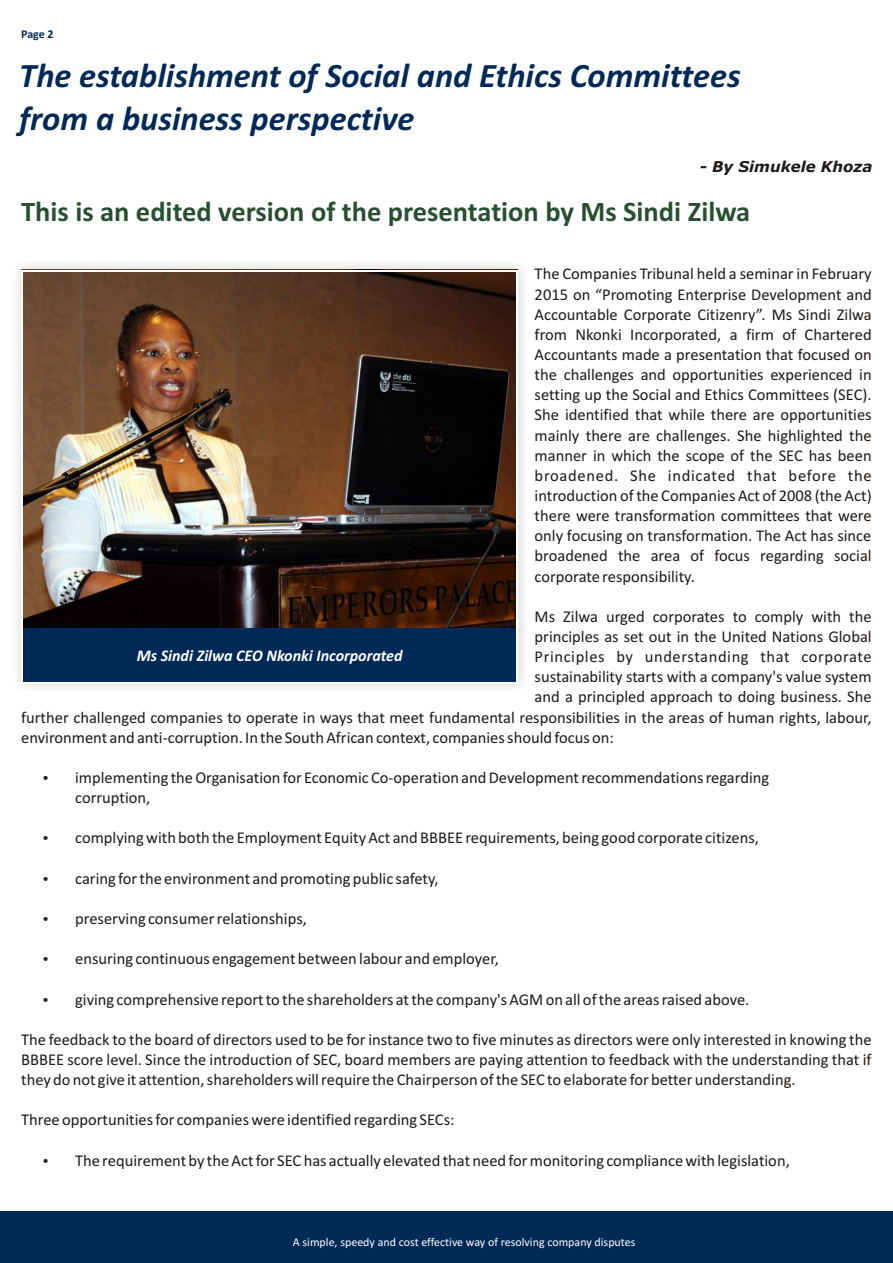
<style>
.page{position:relative;width:893px;height:1263px;background:#fff}
.page>*{position:absolute;margin:0;border:0;box-sizing:border-box;transform-origin:0 0}
.t1{font:italic 700 34.5px/42.2px "Calibri";color:#002957}
.t2{font:700 28.5px "Calibri";color:#294f33}
.t3{font:16.5px/20.1px "Calibri";color:#1f1a17;text-align:justify}
.t4{font:16.5px "Calibri";letter-spacing:.035em;color:#1f1a17}
.t5{font:italic 700 16.35px "Calibri";color:#fff}
.t6{font:italic 700 15px "Verdana";color:#1f1a17}
.t7{font:12px "Calibri";color:#fff}
.t8{font:700 12px "Calibri";color:#002957}
</style>
<div class="page">
<div style="left:0;top:1212px;width:893px;height:51px;background:#002957"></div>
<div style="left:13px;top:261px;width:513px;height:431px;background:#f1f1f1"></div>
<img style="left:23px;top:271px;width:493px;height:357px">
<hr style="left:21px;top:270px;width:497px;height:1px;background:#fff">
<div style="left:21px;top:628px;width:497px;height:54px;background:#002957"></div>
<hr style="left:21px;top:270px;width:2px;height:412px;background:#fff">
<hr style="left:516px;top:270px;width:2px;height:414px;background:#fff">
<hr style="left:21px;top:682px;width:497px;height:2px;background:#fff">
<p class="t8" style="left:21px;top:29px;width:34px">Page 2</p>
<h1 class="t1" style="left:19px;top:58px;width:723px">The establishment of Social and Ethics Committees from a business perspective</h1>
<p class="t6" style="left:700px;top:161px;width:174px">- By Simukele Khoza</p>
<h2 class="t2" style="left:21px;top:199px;width:731px">This is an edited version of the presentation by Ms Sindi Zilwa</h2>
<p class="t3" style="left:535px;top:265px;width:339px">The Companies Tribunal held a seminar in February 2015 on “Promoting Enterprise Development and Accountable Corporate Citizenry”. Ms Sindi Zilwa from Nkonki Incorporated, a firm of Chartered Accountants made a presentation that focused on the challenges and opportunities experienced in setting up the Social and Ethics Committees (SEC).<br>She identified that while there are opportunities mainly there are challenges. She highlighted the manner in which the scope of the SEC has been broadened. She indicated that before the introduction of the Companies Act of 2008 (the Act) there were transformation committees that were only focusing on transformation. The Act has since broadened the area of focus regarding social corporate responsibility.</p>
<p class="t3" style="left:535px;top:608px;width:339px">Ms Zilwa urged corporates to comply with the</p>
<p class="t3" style="left:535px;top:628px;width:339px">principles as set out in the United Nations Global</p>
<p class="t4" style="left:535px;top:650px;width:339px">Principles by understanding that corporate</p>
<p class="t3" style="left:535px;top:668px;width:339px">sustainability starts with a company's value system</p>
<p class="t3" style="left:535px;top:688px;width:339px">and a principled approach to doing business. She</p>
<p class="t3" style="left:21px;top:708px;width:852px">further challenged companies to operate in ways that meet fundamental responsibilities in the areas of human rights, labour,</p>
<p class="t3" style="left:21px;top:728px;width:594px">environment and anti-corruption. In the South African context, companies should focus on:</p>
<p class="t3" style="left:75px;top:769px;width:696px">implementing the Organisation for Economic Co-operation and Development recommendations regarding corruption,</p>
<p class="t3" style="left:75px;top:829px;width:685px">complying with both the Employment Equity Act and BBBEE requirements, being good corporate citizens,</p>
<p class="t3" style="left:75px;top:869px;width:365px">caring for the environment and promoting public safety,</p>
<p class="t3" style="left:75px;top:910px;width:233px">preserving consumer relationships,</p>
<p class="t3" style="left:75px;top:950px;width:425px">ensuring continuous engagement between labour and employer,</p>
<p class="t3" style="left:75px;top:990px;width:676px">giving comprehensive report to the shareholders at the company's AGM on all of the areas raised above.</p>
<p class="t3" style="left:21px;top:1031px;width:852px">The feedback to the board of directors used to be for instance two to five minutes as directors were only interested in knowing the BBBEE score level. Since the introduction of SEC, board members are paying attention to feedback with the understanding that if they do not give it attention, shareholders will require the Chairperson of the SEC to elaborate for better understanding.</p>
<p class="t3" style="left:21px;top:1111px;width:435px">Three opportunities for companies were identified regarding SECs:</p>
<p class="t3" style="left:75px;top:1151px;width:716px">The requirement by the Act for SEC has actually elevated that need for monitoring compliance with legislation,</p>
<p class="t5" style="left:137px;top:648px;width:267px">Ms Sindi Zilwa CEO Nkonki Incorporated</p>
<p class="t7" style="left:293px;top:1237px;width:344px">A simple, speedy and cost effective way of resolving company disputes</p>
</div>
